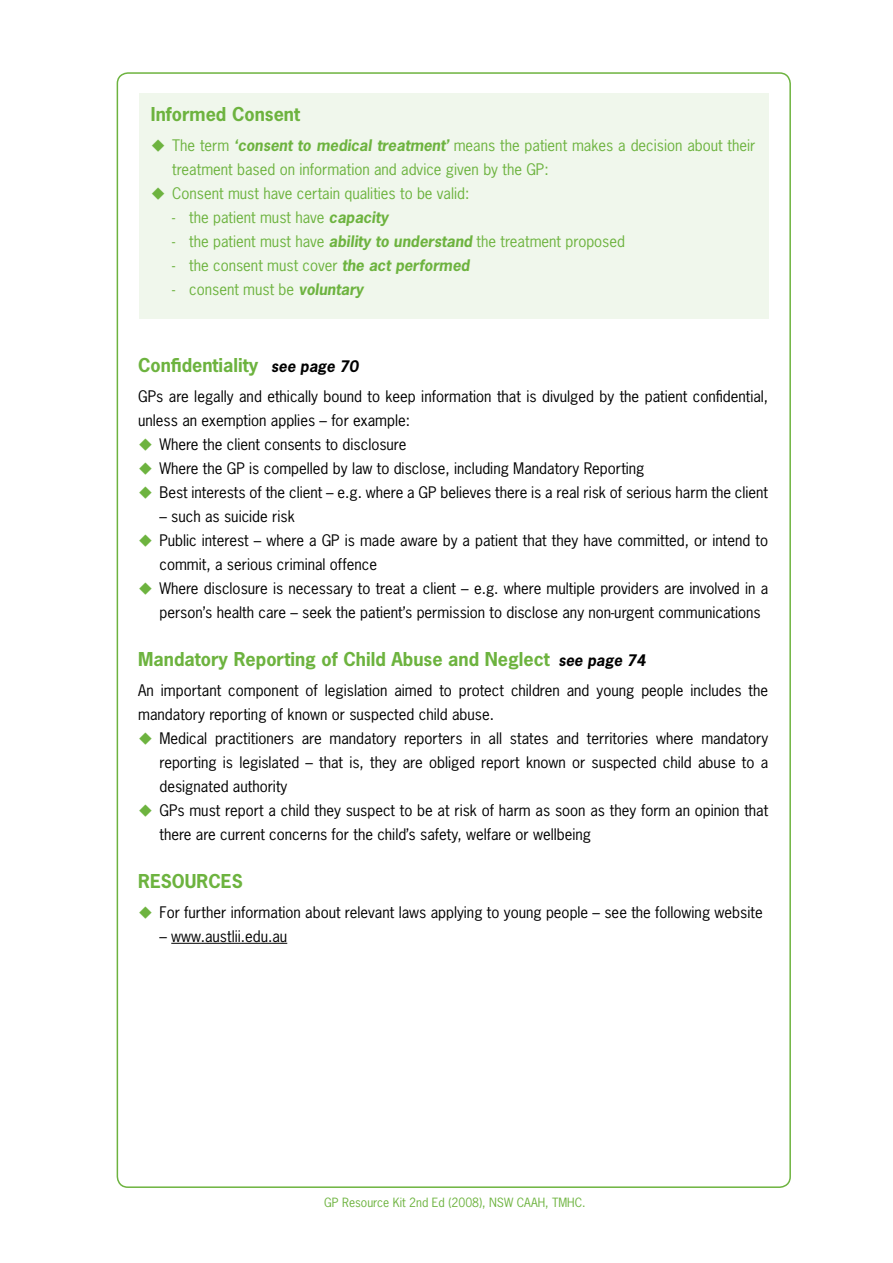
<style>
.page{position:relative;width:893px;height:1263px;background:#fff}
.page>*{position:absolute;margin:0;border:0;box-sizing:border-box;transform-origin:0 0}
.t1{font:700 18px "News Gothic";color:#6db33f}
.t2{font:15px/24px "News Gothic";color:#000}
.t3{font:15px/24px "News Gothic";color:#6db33f}
.t4{font:12px "News Gothic";color:#6db33f}
.s1{font-weight:700;font-style:italic}
.s2{font-style:italic;font-size:15px;color:#000}
.s3{color:#6db33f}
</style>
<div class="page">
<div style="left:139px;top:94px;width:630px;height:225px;background:#f0f7ec"></div>
<hr style="left:171px;top:943px;width:116px;height:1px;background:#000">
<p class="t1" style="left:151px;top:102px;width:151px">Informed Consent</p>
<p class="t3" style="left:172px;top:133px;width:585px;text-indent:-21px">◆ The term <span class="s1">‘consent to medical treatment’</span> means the patient makes a decision about their treatment based on information and advice given by the GP:</p>
<p class="t3" style="left:151px;top:181px;width:320px">◆ Consent must have certain qualities to be valid:</p>
<p class="t3" style="left:172px;top:205px;width:218px">- the patient must have <span class="s1">capacity</span></p>
<p class="t3" style="left:172px;top:229px;width:454px">- the patient must have <span class="s1">ability to understand</span> the treatment proposed</p>
<p class="t3" style="left:172px;top:253px;width:299px">- the consent must cover <span class="s1">the act performed</span></p>
<p class="t3" style="left:172px;top:277px;width:193px">- consent must be <span class="s1">voluntary</span></p>
<p class="t1" style="left:138px;top:353px;width:222px">Confidentiality <span class="s2">see page 70</span></p>
<p class="t2" style="left:138px;top:384px;width:632px">GPs are legally and ethically bound to keep information that is divulged by the patient confidential, unless an exemption applies – for example:</p>
<p class="t2" style="left:138px;top:432px;width:270px"><span class="s3">◆</span> Where the client consents to disclosure</p>
<p class="t2" style="left:138px;top:456px;width:508px"><span class="s3">◆</span> Where the GP is compelled by law to disclose, including Mandatory Reporting</p>
<p class="t2" style="left:138px;top:480px;width:631px"><span class="s3">◆</span> Best interests of the client – e.g. where a GP believes there is a real risk of serious harm the client</p>
<p class="t2" style="left:159px;top:504px;width:137px">– such as suicide risk</p>
<p class="t2" style="left:159px;top:528px;width:610px;text-indent:-21px"><span class="s3">◆</span> Public interest – where a GP is made aware by a patient that they have committed, or intend to commit, a serious criminal offence</p>
<p class="t2" style="left:159px;top:576px;width:610px;text-indent:-21px"><span class="s3">◆</span> Where disclosure is necessary to treat a client – e.g. where multiple providers are involved in a person’s health care – seek the patient’s permission to disclose any non-urgent communications</p>
<p class="t1" style="left:138px;top:647px;width:509px">Mandatory Reporting of Child Abuse and Neglect <span class="s2">see page 74</span></p>
<p class="t2" style="left:138px;top:678px;width:631px">An important component of legislation aimed to protect children and young people includes the mandatory reporting of known or suspected child abuse.</p>
<p class="t2" style="left:138px;top:726px;width:631px"><span class="s3">◆</span> Medical practitioners are mandatory reporters in all states and territories where mandatory</p>
<p class="t2" style="left:159px;top:750px;width:610px">reporting is legislated – that is, they are obliged report known or suspected child abuse to a designated authority</p>
<p class="t2" style="left:159px;top:798px;width:610px;text-indent:-21px"><span class="s3">◆</span> GPs must report a child they suspect to be at risk of harm as soon as they form an opinion that there are current concerns for the child’s safety, welfare or wellbeing</p>
<p class="t1" style="left:138px;top:869px;width:106px">RESOURCES</p>
<p class="t2" style="left:138px;top:900px;width:626px"><span class="s3">◆</span> For further information about relevant laws applying to young people – see the following website</p>
<p class="t2" style="left:159px;top:924px;width:129px">– www.austlii.edu.au</p>
<p class="t4" style="left:324px;top:1194px;width:263px">GP Resource Kit 2nd Ed (2008), NSW CAAH, TMHC.</p>
</div>
